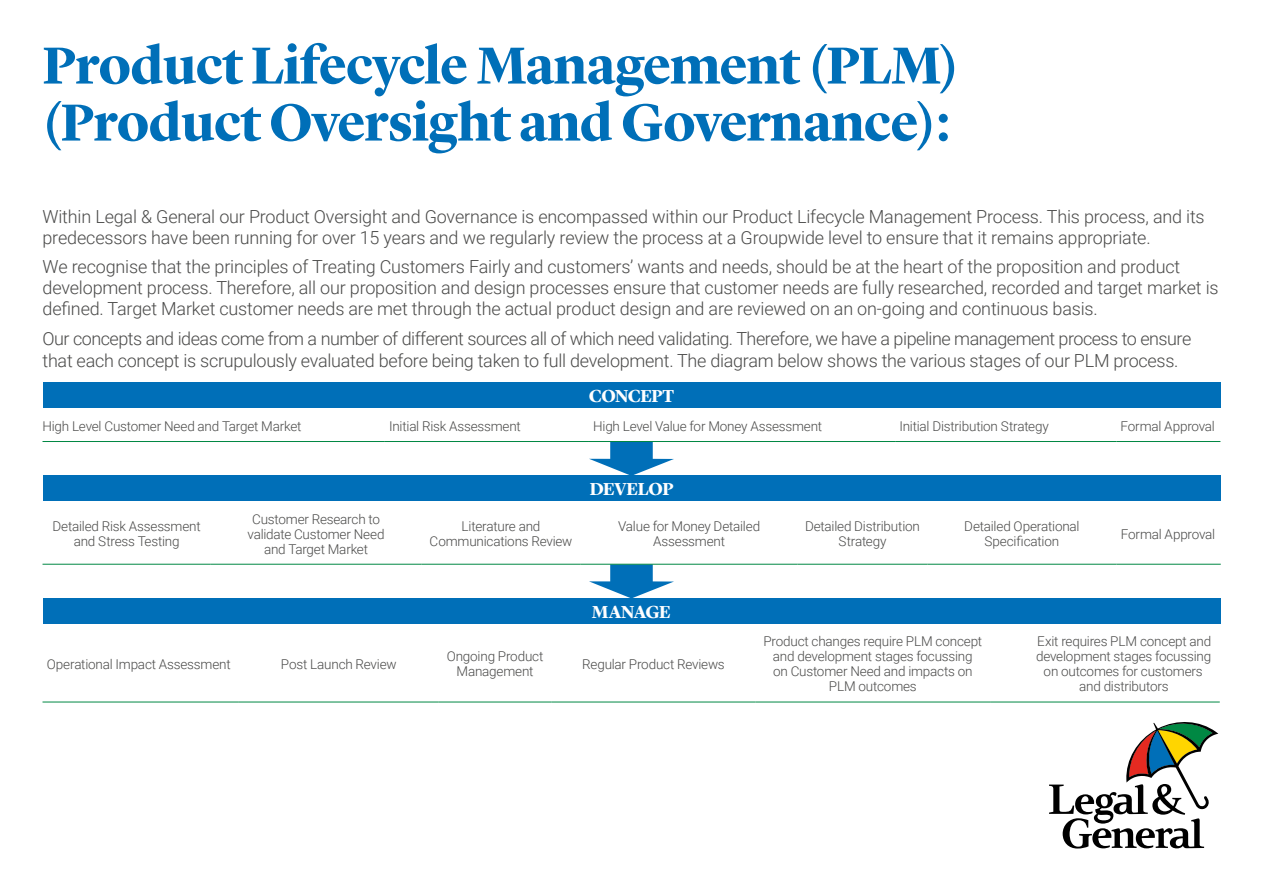
<style>
.page{position:relative;width:1263px;height:893px;background:#fff}
.page>*{position:absolute;margin:0;border:0;box-sizing:border-box;transform-origin:0 0}
.Main_head1{font:700 54px/57px "Lyon Display";letter-spacing:-.015em;color:#006fb8}
.Intro_text1{font:300 18px/21px "Roboto";letter-spacing:-.01em;color:#4a4a49}
.W_OUT_HEADS1{font:700 18px "Lyon Display";letter-spacing:-.02em;color:#fff}
.TAB_TEXT1{font:300 13.5px/15px "Roboto";letter-spacing:-.015em;color:#4a4a49;text-align:center}
</style>
<div class="page">
<hr style="left:43px;top:702px;width:196px;height:1px;background:#008843">
<hr style="left:239px;top:702px;width:200px;height:1px;background:#008843">
<hr style="left:439px;top:702px;width:112px;height:1px;background:#008843">
<hr style="left:551px;top:702px;width:204px;height:1px;background:#008843">
<hr style="left:755px;top:702px;width:235px;height:1px;background:#008843">
<hr style="left:990px;top:702px;width:230px;height:1px;background:#008843">
<svg style="left:43px;top:565px;width:1177px;height:59px"></svg>
<hr style="left:43px;top:564px;width:168px;height:1px;background:#008843">
<hr style="left:211px;top:564px;width:210px;height:1px;background:#008843">
<hr style="left:421px;top:564px;width:160px;height:1px;background:#008843">
<hr style="left:581px;top:564px;width:217px;height:1px;background:#008843">
<hr style="left:798px;top:564px;width:129px;height:1px;background:#008843">
<hr style="left:927px;top:564px;width:189px;height:1px;background:#008843">
<hr style="left:1116px;top:564px;width:105px;height:1px;background:#008843">
<svg style="left:43px;top:442px;width:1177px;height:59px"></svg>
<div style="left:43px;top:383px;width:1177px;height:25px;background:#006fb8"></div>
<hr style="left:43px;top:441px;width:342px;height:1px;background:#008843">
<hr style="left:385px;top:441px;width:204px;height:1px;background:#008843">
<hr style="left:589px;top:441px;width:306px;height:1px;background:#008843">
<hr style="left:895px;top:441px;width:221px;height:1px;background:#008843">
<hr style="left:1116px;top:441px;width:104px;height:1px;background:#008843">
<svg style="left:1049px;top:722px;width:169px;height:126px"></svg>
<p class="Main_head1" style="left:43px;top:32px;width:918px">Product Lifecycle Management (PLM) (Product Oversight and Governance):</p>
<p class="Intro_text1" style="left:43px;top:205px;width:1164px">Within Legal &amp; General our Product Oversight and Governance is encompassed within our Product Lifecycle Management Process. This process, and its predecessors have been running for over 15 years and we regularly review the process at a Groupwide level to ensure that it remains appropriate.</p>
<p class="Intro_text1" style="left:43px;top:256px;width:1178px">We recognise that the principles of Treating Customers Fairly and customers’ wants and needs, should be at the heart of the proposition and product development process. Therefore, all our proposition and design processes ensure that customer needs are fully researched, recorded and target market is defined. Target Market customer needs are met through the actual product design and are reviewed on an on-going and continuous basis.</p>
<p class="Intro_text1" style="left:43px;top:327px;width:1150px;line-height:22.5px">Our concepts and ideas come from a number of different sources all of which need validating. Therefore, we have a pipeline management process to ensure that each concept is scrupulously evaluated before being taken to full development. The diagram below shows the various stages of our PLM process.</p>
<p class="W_OUT_HEADS1" style="left:589px;top:383px;width:87px">CONCEPT</p>
<p class="TAB_TEXT1" style="left:43px;top:418px;width:260px">High Level Customer Need and Target Market</p>
<p class="TAB_TEXT1" style="left:389px;top:418px;width:133px">Initial Risk Assessment</p>
<p class="TAB_TEXT1" style="left:593px;top:418px;width:231px">High Level Value for Money Assessment</p>
<p class="TAB_TEXT1" style="left:899px;top:418px;width:151px">Initial Distribution Strategy</p>
<p class="TAB_TEXT1" style="left:1120px;top:418px;width:96px">Formal Approval</p>
<p class="W_OUT_HEADS1" style="left:590px;top:475px;width:85px">DEVELOP</p>
<p class="TAB_TEXT1" style="left:53px;top:518px;width:150px">Detailed Risk Assessment and Stress Testing</p>
<p class="TAB_TEXT1" style="left:248px;top:511px;width:138px">Customer Research to validate Customer Need and Target Market</p>
<p class="TAB_TEXT1" style="left:430px;top:518px;width:144px">Literature and<br>Communications Review</p>
<p class="TAB_TEXT1" style="left:618px;top:518px;width:143px">Value for Money Detailed<br>Assessment</p>
<p class="TAB_TEXT1" style="left:805px;top:518px;width:116px">Detailed Distribution<br>Strategy</p>
<p class="TAB_TEXT1" style="left:964px;top:518px;width:117px">Detailed Operational<br>Specification</p>
<p class="TAB_TEXT1" style="left:1121px;top:526px;width:96px">Formal Approval</p>
<p class="W_OUT_HEADS1" style="left:592px;top:598px;width:80px">MANAGE</p>
<p class="TAB_TEXT1" style="left:47px;top:656px;width:185px">Operational Impact Assessment</p>
<p class="TAB_TEXT1" style="left:281px;top:656px;width:117px">Post Launch Review</p>
<p class="TAB_TEXT1" style="left:447px;top:649px;width:98px">Ongoing Product<br>Management</p>
<p class="TAB_TEXT1" style="left:582px;top:656px;width:144px">Regular Product Reviews</p>
<p class="TAB_TEXT1" style="left:763px;top:634px;width:220px">Product changes require PLM concept and development stages focussing<br>on Customer Need and impacts on<br>PLM outcomes</p>
<p class="TAB_TEXT1" style="left:1036px;top:634px;width:177px;text-align:left">Exit requires PLM concept and development stages focussing</p>
<p class="TAB_TEXT1" style="left:1043px;top:664px;width:161px">on outcomes for customers</p>
<p class="TAB_TEXT1" style="left:1079px;top:679px;width:91px">and distributors</p>
</div>
